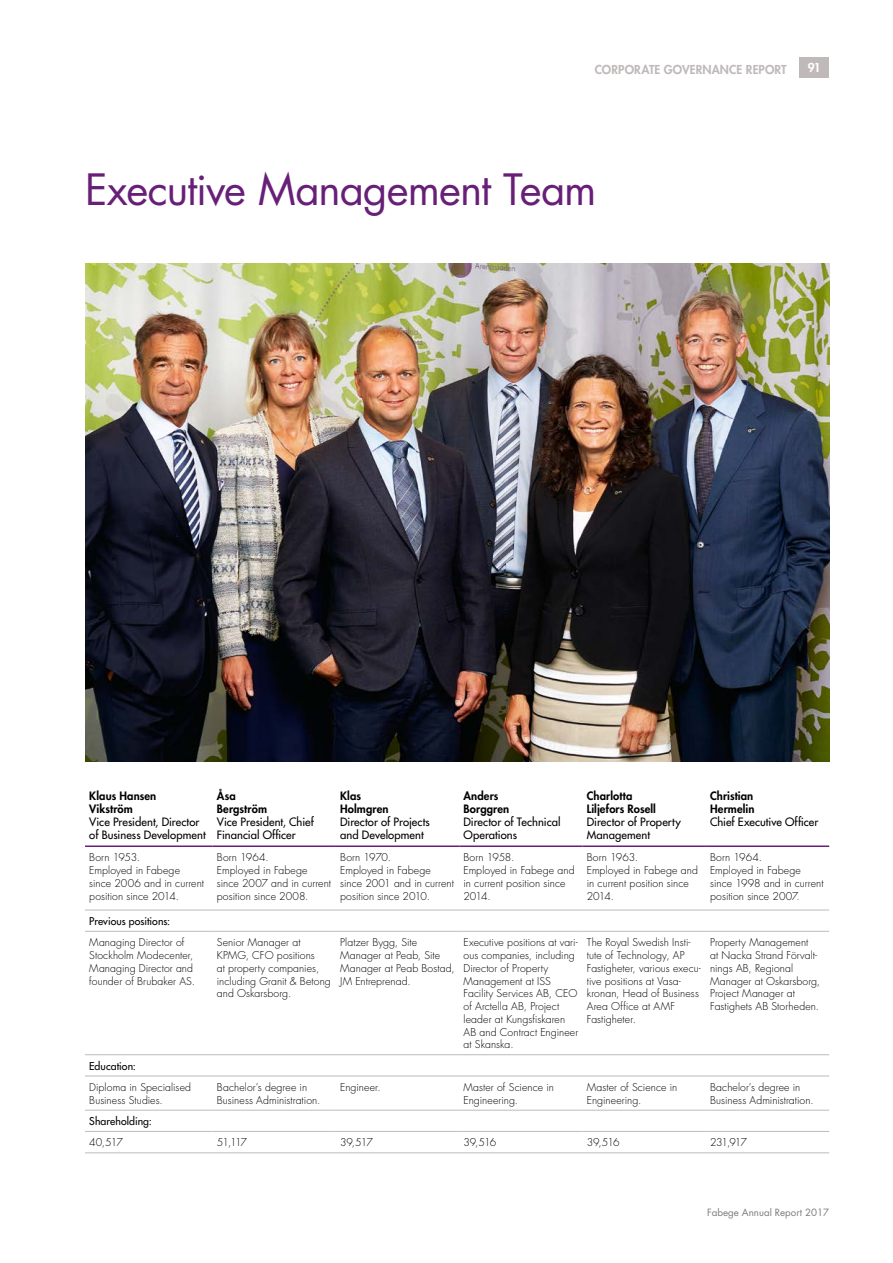
<style>
.page{position:relative;width:893px;height:1263px;background:#fff}
.page>*{position:absolute;margin:0;border:0;box-sizing:border-box;transform-origin:0 0}
.Rubrik_ny{font:42px "Futura Std";letter-spacing:-.025em;color:#681f78}
.t1{font:800 12px "Futura Std";letter-spacing:.01em;color:#bfbab9}
.t2{font:800 12px "Futura Std";color:#fff}
.Topp_vänster{font:500 11.25px/12.8px "Futura Std";letter-spacing:.005em;color:#000}
.Topp_vänster-2{font:800 11.25px "Futura Std";letter-spacing:.01em;color:#000}
.Text{font:300 10.5px/12.8px "Futura Std";letter-spacing:.005em;color:#000}
.Text_summa{font:500 10.5px "Futura Std";letter-spacing:.005em;color:#000}
.t3{font:9.75px "Futura Std";color:#7d7b7b}
</style>
<div class="page">
<div style="left:799px;top:57px;width:30px;height:20px;background:#bfbab9"></div>
<img style="left:85px;top:264px;width:744px;height:498px">
<hr style="left:85px;top:910px;width:128px;height:1px;background:#bfbab9">
<hr style="left:213px;top:910px;width:123px;height:1px;background:#bfbab9">
<hr style="left:336px;top:910px;width:123px;height:1px;background:#bfbab9">
<hr style="left:459px;top:910px;width:124px;height:1px;background:#bfbab9">
<hr style="left:583px;top:910px;width:123px;height:1px;background:#bfbab9">
<hr style="left:706px;top:910px;width:123px;height:1px;background:#bfbab9">
<hr style="left:85px;top:931px;width:128px;height:1px;background:#bfbab9">
<hr style="left:213px;top:931px;width:123px;height:1px;background:#bfbab9">
<hr style="left:336px;top:931px;width:123px;height:1px;background:#bfbab9">
<hr style="left:459px;top:931px;width:124px;height:1px;background:#bfbab9">
<hr style="left:583px;top:931px;width:123px;height:1px;background:#bfbab9">
<hr style="left:706px;top:931px;width:123px;height:1px;background:#bfbab9">
<hr style="left:85px;top:1110px;width:128px;height:1px;background:#bfbab9">
<hr style="left:213px;top:1110px;width:123px;height:1px;background:#bfbab9">
<hr style="left:336px;top:1110px;width:123px;height:1px;background:#bfbab9">
<hr style="left:459px;top:1110px;width:124px;height:1px;background:#bfbab9">
<hr style="left:583px;top:1110px;width:123px;height:1px;background:#bfbab9">
<hr style="left:706px;top:1110px;width:123px;height:1px;background:#bfbab9">
<hr style="left:85px;top:1131px;width:128px;height:1px;background:#bfbab9">
<hr style="left:213px;top:1131px;width:123px;height:1px;background:#bfbab9">
<hr style="left:336px;top:1131px;width:123px;height:1px;background:#bfbab9">
<hr style="left:459px;top:1131px;width:124px;height:1px;background:#bfbab9">
<hr style="left:583px;top:1131px;width:123px;height:1px;background:#bfbab9">
<hr style="left:706px;top:1131px;width:123px;height:1px;background:#bfbab9">
<hr style="left:85px;top:1054px;width:128px;height:1px;background:#bfbab9">
<hr style="left:213px;top:1054px;width:123px;height:1px;background:#bfbab9">
<hr style="left:336px;top:1054px;width:123px;height:1px;background:#bfbab9">
<hr style="left:459px;top:1054px;width:124px;height:1px;background:#bfbab9">
<hr style="left:583px;top:1054px;width:123px;height:1px;background:#bfbab9">
<hr style="left:706px;top:1054px;width:123px;height:1px;background:#bfbab9">
<hr style="left:85px;top:1076px;width:128px;height:1px;background:#bfbab9">
<hr style="left:213px;top:1076px;width:123px;height:1px;background:#bfbab9">
<hr style="left:336px;top:1076px;width:123px;height:1px;background:#bfbab9">
<hr style="left:459px;top:1076px;width:124px;height:1px;background:#bfbab9">
<hr style="left:583px;top:1076px;width:123px;height:1px;background:#bfbab9">
<hr style="left:706px;top:1076px;width:123px;height:1px;background:#bfbab9">
<hr style="left:85px;top:1152px;width:128px;height:1px;background:#bfbab9">
<hr style="left:213px;top:1152px;width:123px;height:1px;background:#bfbab9">
<hr style="left:336px;top:1152px;width:123px;height:1px;background:#bfbab9">
<hr style="left:459px;top:1152px;width:124px;height:1px;background:#bfbab9">
<hr style="left:583px;top:1152px;width:123px;height:1px;background:#bfbab9">
<hr style="left:706px;top:1152px;width:123px;height:1px;background:#bfbab9">
<hr style="left:85px;top:845px;width:128px;height:2px;background:#681f78">
<hr style="left:213px;top:845px;width:123px;height:2px;background:#681f78">
<hr style="left:336px;top:845px;width:123px;height:2px;background:#681f78">
<hr style="left:459px;top:845px;width:124px;height:2px;background:#681f78">
<hr style="left:583px;top:845px;width:123px;height:2px;background:#681f78">
<hr style="left:706px;top:845px;width:123px;height:2px;background:#681f78">
<p class="t1" style="left:595px;top:62px;width:193px">CORPORATE GOVERNANCE REPORT</p>
<p class="t2" style="left:808px;top:60px;width:15px">91</p>
<p class="Rubrik_ny" style="left:85px;top:162px;width:513px">Executive Management Team</p>
<p class="Topp_vänster-2" style="left:89px;top:789px;width:69px">Klaus Hansen</p>
<p class="Topp_vänster-2" style="left:89px;top:802px;width:45px">Vikström</p>
<p class="Topp_vänster" style="left:89px;top:815px;width:118px">Vice President, Director of Business Development</p>
<p class="Text" style="left:89px;top:851px;width:52px">Born 1953.</p>
<p class="Text" style="left:89px;top:864px;width:116px">Employed in Fabege since 2006 and in current position since 2014.</p>
<p class="Topp_vänster-2" style="left:217px;top:789px;width:20px">Åsa</p>
<p class="Topp_vänster-2" style="left:217px;top:802px;width:52px">Bergström</p>
<p class="Topp_vänster" style="left:217px;top:815px;width:98px">Vice President, Chief<br>Financial Officer</p>
<p class="Text" style="left:217px;top:851px;width:53px">Born 1964.</p>
<p class="Text" style="left:217px;top:864px;width:116px">Employed in Fabege since 2007 and in current position since 2008.</p>
<p class="Topp_vänster-2" style="left:340px;top:789px;width:22px">Klas</p>
<p class="Topp_vänster-2" style="left:340px;top:802px;width:50px">Holmgren</p>
<p class="Topp_vänster" style="left:340px;top:815px;width:91px">Director of Projects</p>
<p class="Topp_vänster" style="left:340px;top:828px;width:85px">and Development</p>
<p class="Text" style="left:340px;top:851px;width:52px">Born 1970.</p>
<p class="Text" style="left:340px;top:864px;width:115px">Employed in Fabege since 2001 and in current position since 2010.</p>
<p class="Topp_vänster-2" style="left:463px;top:789px;width:37px">Anders</p>
<p class="Topp_vänster-2" style="left:463px;top:802px;width:47px">Borggren</p>
<p class="Topp_vänster" style="left:463px;top:815px;width:99px">Director of Technical<br>Operations</p>
<p class="Text" style="left:463px;top:851px;width:52px">Born 1958.</p>
<p class="Text" style="left:463px;top:864px;width:113px">Employed in Fabege and in current position since<br>2014.</p>
<p class="Topp_vänster-2" style="left:587px;top:789px;width:47px">Charlotta</p>
<p class="Topp_vänster-2" style="left:587px;top:802px;width:71px">Liljefors Rosell</p>
<p class="Topp_vänster" style="left:587px;top:815px;width:96px">Director of Property<br>Management</p>
<p class="Text" style="left:587px;top:851px;width:53px">Born 1963.</p>
<p class="Text" style="left:587px;top:864px;width:113px">Employed in Fabege and in current position since<br>2014.</p>
<p class="Topp_vänster-2" style="left:710px;top:789px;width:45px">Christian</p>
<p class="Topp_vänster-2" style="left:710px;top:802px;width:46px">Hermelin</p>
<p class="Topp_vänster" style="left:710px;top:815px;width:110px">Chief Executive Officer</p>
<p class="Text" style="left:710px;top:851px;width:53px">Born 1964.</p>
<p class="Text" style="left:710px;top:864px;width:115px">Employed in Fabege since 1998 and in current position since 2007.</p>
<p class="Text_summa" style="left:89px;top:914px;width:83px">Previous positions:</p>
<p class="Text" style="left:89px;top:936px;width:107px">Managing Director of<br>Stockholm Modecenter,<br>Managing Director and founder of Brubaker AS.</p>
<p class="Text" style="left:217px;top:936px;width:115px">Senior Manager at<br>KPMG, CFO positions<br>at property companies, including Granit &amp; Betong and Oskarsborg.</p>
<p class="Text" style="left:340px;top:936px;width:116px">Platzer Bygg, Site<br>Manager at Peab, Site<br>Manager at Peab Bostad,<br>JM Entreprenad.</p>
<p class="Text" style="left:463px;top:936px;width:116px">Executive positions at vari&shy;ous companies, including<br>Director of Property<br>Management at ISS<br>Facility Services AB, CEO of Arctella AB, Project leader at Kungsfiskaren<br>AB and Contract Engineer at Skanska.</p>
<p class="Text" style="left:587px;top:936px;width:116px">The Royal Swedish Insti&shy;tute of Technology, AP<br>Fastigheter, various execu&shy;tive positions at Vasa&shy;kronan, Head of Business<br>Area Office at AMF<br>Fastigheter.</p>
<p class="Text" style="left:710px;top:936px;width:112px">Property Management<br>at Nacka Strand Förvalt&shy;nings AB, Regional<br>Manager at Oskarsborg,<br>Project Manager at<br>Fastighets AB Storheden.</p>
<p class="Text_summa" style="left:89px;top:1059px;width:48px">Education:</p>
<p class="Text" style="left:89px;top:1081px;width:103px">Diploma in Specialised<br>Business Studies.</p>
<p class="Text" style="left:217px;top:1081px;width:105px">Bachelor’s degree in<br>Business Administration.</p>
<p class="Text" style="left:340px;top:1081px;width:42px">Engineer.</p>
<p class="Text" style="left:463px;top:1081px;width:92px">Master of Science in<br>Engineering.</p>
<p class="Text" style="left:587px;top:1081px;width:92px">Master of Science in<br>Engineering.</p>
<p class="Text" style="left:710px;top:1081px;width:105px">Bachelor’s degree in<br>Business Administration.</p>
<p class="Text_summa" style="left:89px;top:1115px;width:64px">Shareholding:</p>
<p class="Text" style="left:89px;top:1136px;width:35px">40,517</p>
<p class="Text" style="left:217px;top:1136px;width:32px">51,117</p>
<p class="Text" style="left:340px;top:1136px;width:34px">39,517</p>
<p class="Text" style="left:463px;top:1136px;width:34px">39,516</p>
<p class="Text" style="left:587px;top:1136px;width:34px">39,516</p>
<p class="Text" style="left:710px;top:1136px;width:38px">231,917</p>
<p class="t3" style="left:707px;top:1206px;width:123px">Fabege Annual Report 2017</p>
</div>
